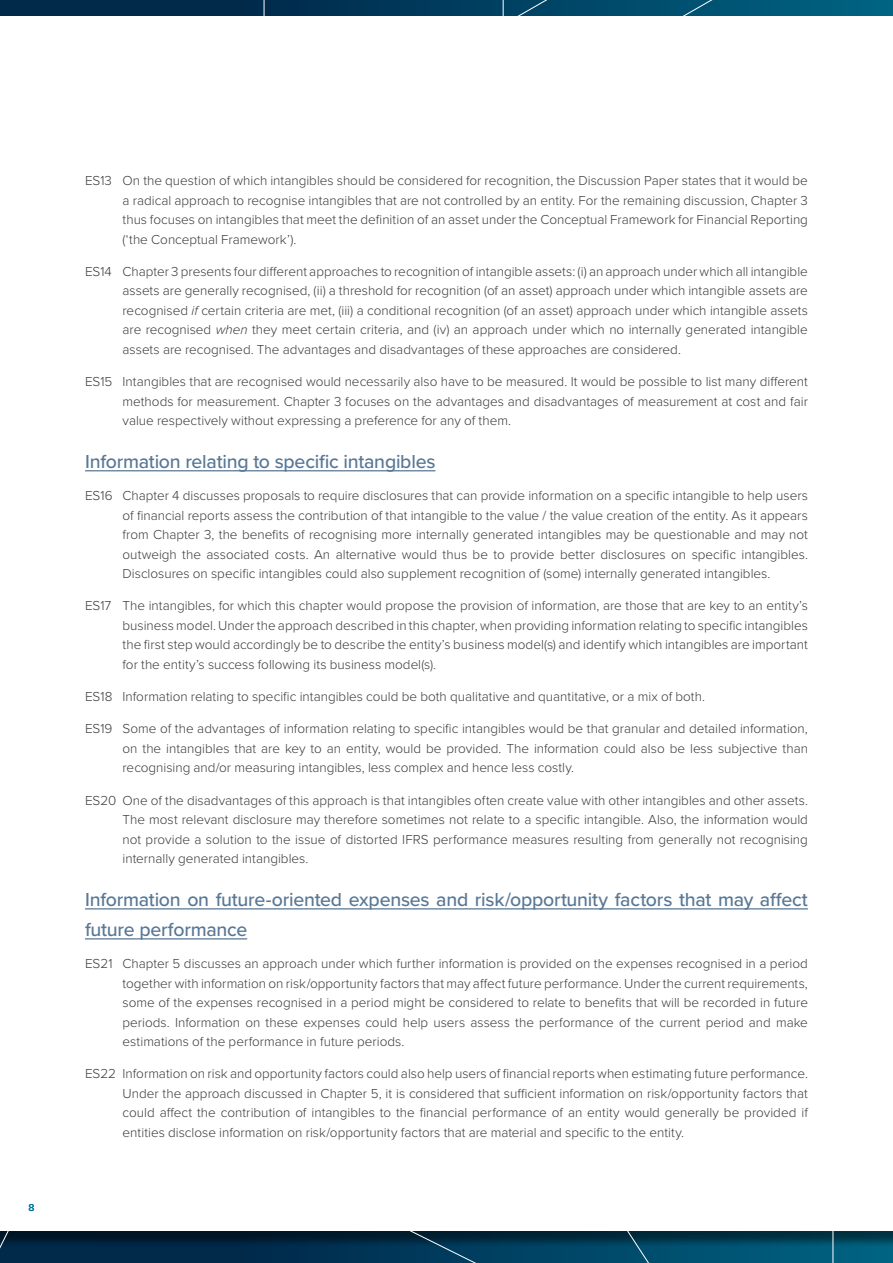
<style>
.page{position:relative;width:893px;height:1263px;background:#fff}
.page>*{position:absolute;margin:0;border:0;box-sizing:border-box;transform-origin:0 0}
.t1{font:500 19.5px/30px "Proxima Nova";letter-spacing:-.015em;color:#587795}
.t2{font:300 13.5px/19.5px "Proxima Nova";color:#3a3a39;text-align:justify}
.t3{font:500 10.2px "Proxima Nova";color:#00759e}
.s1{font-style:italic}
</style>
<div class="page">
<svg style="left:263px;top:0;width:239px;height:16px;background:#013657"></svg>
<svg style="left:502px;top:0;width:391px;height:16px;background:#035473"></svg>
<svg style="left:709px;top:909px;width:125px;height:354px"></svg>
<svg style="left:0;top:909px;width:709px;height:354px"></svg>
<hr style="left:85px;top:470px;width:350px;height:1px;background:#587795">
<hr style="left:85px;top:908px;width:723px;height:1px;background:#587795">
<hr style="left:85px;top:938px;width:162px;height:1px;background:#587795">
<p class="t3" style="left:28px;top:1200px;width:8px">8</p>
<p class="t2" style="left:123px;top:170px;width:687px;text-indent:-37px">ES13 On the question of which intangibles should be considered for recognition, the Discussion Paper states that it would be a radical approach to recognise intangibles that are not controlled by an entity. For the remaining discussion, Chapter 3 thus focuses on intangibles that meet the definition of an asset under the Conceptual Framework for Financial Reporting (‘the Conceptual Framework’).</p>
<p class="t2" style="left:123px;top:261px;width:687px;text-indent:-38px">ES14 Chapter 3 presents four different approaches to recognition of intangible assets: (i) an approach under which all intangible assets are generally recognised, (ii) a threshold for recognition (of an asset) approach under which intangible assets are recognised <span class="s1">if</span> certain criteria are met, (iii) a conditional recognition (of an asset) approach under which intangible assets are recognised <span class="s1">when</span> they meet certain criteria, and (iv) an approach under which no internally generated intangible assets are recognised. The advantages and disadvantages of these approaches are considered.</p>
<p class="t2" style="left:123px;top:371px;width:687px;text-indent:-38px">ES15 Intangibles that are recognised would necessarily also have to be measured. It would be possible to list many different methods for measurement. Chapter 3 focuses on the advantages and disadvantages of measurement at cost and fair value respectively without expressing a preference for any of them.</p>
<h1 class="t1" style="left:85px;top:446px;width:352px">Information relating to specific intangibles</h1>
<p class="t2" style="left:123px;top:485px;width:687px;text-indent:-38px">ES16 Chapter 4 discusses proposals to require disclosures that can provide information on a specific intangible to help users of financial reports assess the contribution of that intangible to the value / the value creation of the entity. As it appears from Chapter 3, the benefits of recognising more internally generated intangibles may be questionable and may not outweigh the associated costs. An alternative would thus be to provide better disclosures on specific intangibles.<br>Disclosures on specific intangibles could also supplement recognition of (some) internally generated intangibles.</p>
<p class="t2" style="left:123px;top:595px;width:687px;text-indent:-38px">ES17 The intangibles, for which this chapter would propose the provision of information, are those that are key to an entity’s business model. Under the approach described in this chapter, when providing information relating to specific intangibles the first step would accordingly be to describe the entity’s business model(s) and identify which intangibles are important for the entity’s success following its business model(s).</p>
<p class="t2" style="left:85px;top:686px;width:622px">ES18 Information relating to specific intangibles could be both qualitative and quantitative, or a mix of both.</p>
<p class="t2" style="left:123px;top:718px;width:687px;text-indent:-38px">ES19 Some of the advantages of information relating to specific intangibles would be that granular and detailed information, on the intangibles that are key to an entity, would be provided. The information could also be less subjective than recognising and/or measuring intangibles, less complex and hence less costly.</p>
<p class="t2" style="left:123px;top:789px;width:687px;text-indent:-38px">ES20 One of the disadvantages of this approach is that intangibles often create value with other intangibles and other assets.<br>The most relevant disclosure may therefore sometimes not relate to a specific intangible. Also, the information would not provide a solution to the issue of distorted IFRS performance measures resulting from generally not recognising internally generated intangibles.</p>
<h1 class="t1" style="left:85px;top:884px;width:724px">Information on future-oriented expenses and risk/opportunity factors that may affect future performance</h1>
<p class="t2" style="left:123px;top:953px;width:687px;text-indent:-38px">ES21 Chapter 5 discusses an approach under which further information is provided on the expenses recognised in a period together with information on risk/opportunity factors that may affect future performance. Under the current requirements, some of the expenses recognised in a period might be considered to relate to benefits that will be recorded in future periods. Information on these expenses could help users assess the performance of the current period and make estimations of the performance in future periods.</p>
<p class="t2" style="left:123px;top:1063px;width:687px;text-indent:-38px">ES22 Information on risk and opportunity factors could also help users of financial reports when estimating future performance.<br>Under the approach discussed in Chapter 5, it is considered that sufficient information on risk/opportunity factors that could affect the contribution of intangibles to the financial performance of an entity would generally be provided if entities disclose information on risk/opportunity factors that are material and specific to the entity.</p>
</div>
